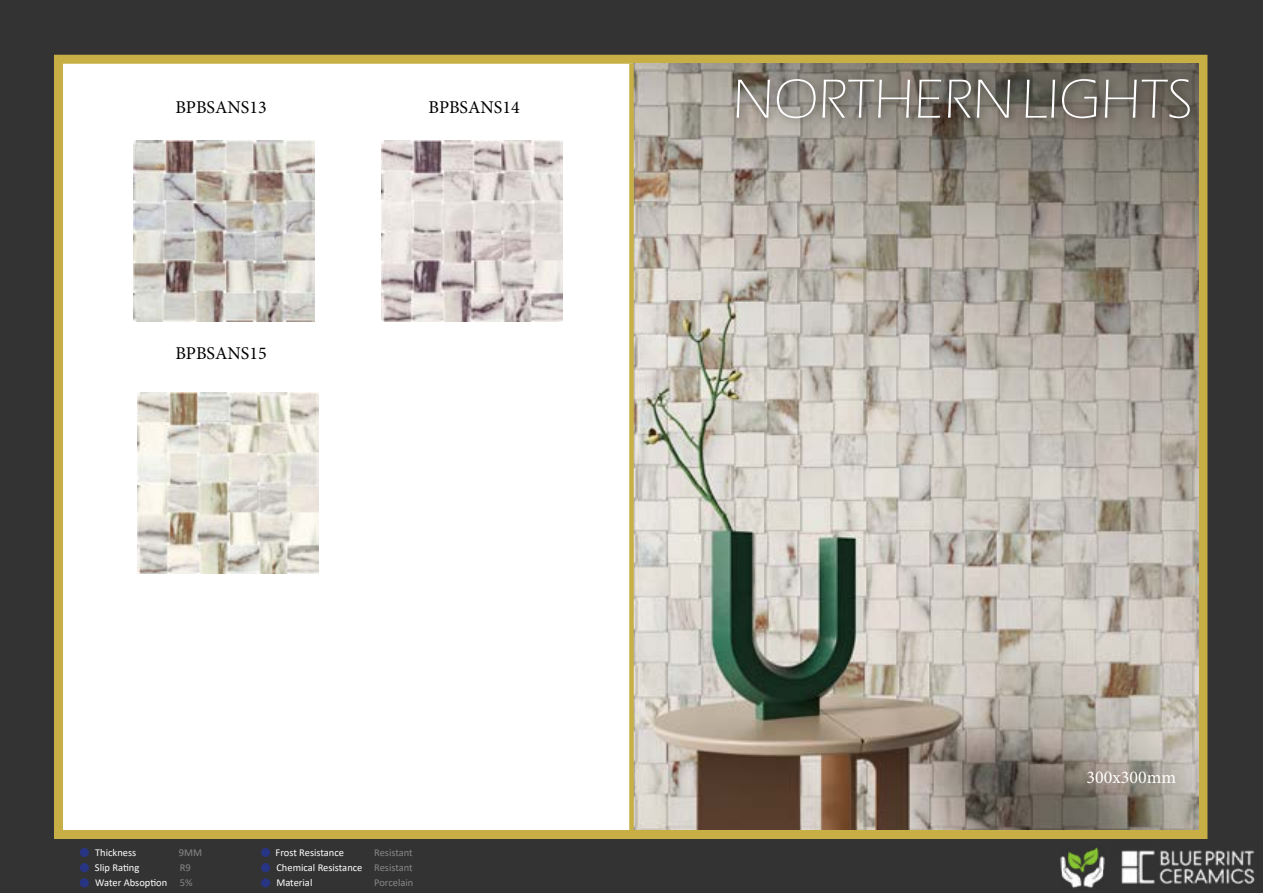
<style>
.page{position:relative;width:1263px;height:893px;background:#333}
.page>*{position:absolute;margin:0;border:0;box-sizing:border-box;transform-origin:0 0}
.t1{font:300 57px "Eras ITC";color:#fff}
.t2{font:18px "Minion Pro";color:#000}
.t3{font:18px "Minion Pro";color:#fffffc}
.t4{font:10.5px/15.1px "Calibri";color:#fff}
.t5{font:10.5px/15.1px "Calibri";color:#878787}
</style>
<div class="page">
<div style="left:54px;top:55px;width:1153px;height:784px;background:#fff;border:9px solid #c7af46"></div>
<img style="left:634px;top:64px;width:564px;height:766px">
<div style="left:629px;top:64px;width:5px;height:775px;background:#c7af46"></div>
<div style="left:729px;top:73px;width:469px;height:54px;background:#000;opacity:.47"></div>
<img style="left:1121px;top:850px;width:134px;height:34px">
<div style="left:80px;top:848px;width:9px;height:9px;background:#283583;border-radius:50%"></div>
<div style="left:261px;top:863px;width:9px;height:9px;background:#283583;border-radius:50%"></div>
<div style="left:261px;top:848px;width:9px;height:9px;background:#283583;border-radius:50%"></div>
<div style="left:80px;top:863px;width:9px;height:9px;background:#283583;border-radius:50%"></div>
<div style="left:80px;top:878px;width:9px;height:9px;background:#283583;border-radius:50%"></div>
<div style="left:261px;top:878px;width:9px;height:9px;background:#283583;border-radius:50%"></div>
<img style="left:1061px;top:847px;width:43px;height:41px">
<img style="left:133px;top:140px;width:181px;height:181px">
<img style="left:381px;top:140px;width:181px;height:181px">
<img style="left:138px;top:393px;width:181px;height:180px">
<h2 class="t2" style="left:175px;top:95px;width:93px">BPBSANS13</h2>
<h2 class="t2" style="left:428px;top:95px;width:93px">BPBSANS14</h2>
<h2 class="t2" style="left:175px;top:341px;width:93px">BPBSANS15</h2>
<p class="t4" style="left:95px;top:844px;width:74px">Thickness<br>Slip Rating<br>Water Absoption</p>
<p class="t4" style="left:276px;top:844px;width:88px">Frost Resistance<br>Chemical Resistance</p>
<p class="t5" style="left:179px;top:844px;width:25px">9MM<br>R9<br>5%</p>
<p class="t5" style="left:374px;top:844px;width:40px">Resistant<br>Resistant</p>
<p class="t4" style="left:276px;top:875px;width:38px">Material</p>
<p class="t5" style="left:374px;top:875px;width:41px">Porcelain</p>
<h1 class="t1" style="left:732px;top:67px;width:462px">NORTHERN LIGHTS</h1>
<h2 class="t3" style="left:1086px;top:765px;width:91px">300x300mm</h2>
</div>
